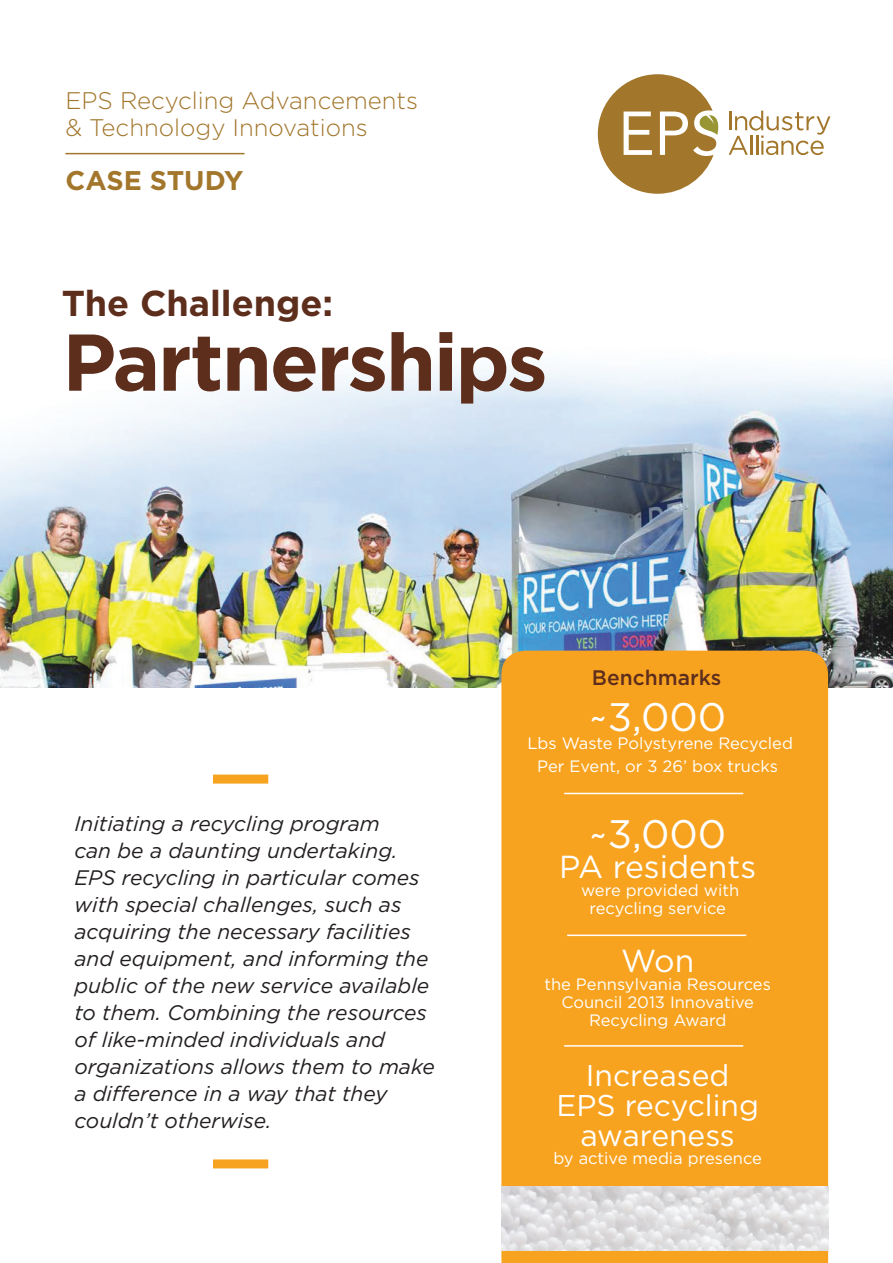
<style>
.page{position:relative;width:893px;height:1263px;background:#fff}
.page>*{position:absolute;margin:0;border:0;box-sizing:border-box;transform-origin:0 0}
.t1{font:700 80.25px "Gotham";letter-spacing:-.03em;color:#5e2e1d}
.t2{font:39.75px "Gotham";color:#fff}
.t3{font:700 36px "Gotham";color:#5e2e1d}
.t4{font:31.8px "Gotham";color:#fff}
.t5{font:30px/30px "Gotham";color:#fff;text-align:center}
.t6{font:700 27px "Gotham";color:#a2762b}
.t7{font:300 24px "Gotham";color:#a2762b}
.t8{font:italic 21px/27px "Gotham";color:#231f20}
.t9{font:500 21px "Gotham";color:#5e2e1d}
.t10{font:16.5px "Gotham";color:#fff}
</style>
<div class="page">
<svg style="left:729px;top:111px;width:101px;height:44px"></svg>
<svg style="left:598px;top:74px;width:121px;height:120px"></svg>
<hr style="left:65px;top:153px;width:180px;height:1px;background:#a2762b">
<img style="left:0;top:366px;width:893px;height:321px">
<div style="left:501px;top:651px;width:327px;height:612px;background:#f8a31f"></div>
<img style="left:501px;top:1186px;width:327px;height:64px">
<hr style="left:564px;top:793px;width:179px;height:1px;background:#fff">
<hr style="left:567px;top:934px;width:179px;height:2px;background:#fff">
<hr style="left:564px;top:1045px;width:179px;height:2px;background:#fff">
<div style="left:213px;top:774px;width:55px;height:9px;background:#f8a31f"></div>
<div style="left:213px;top:1159px;width:55px;height:9px;background:#f8a31f"></div>
<p class="t7" style="left:65px;top:85px;width:354px">EPS Recycling Advancements</p>
<p class="t7" style="left:65px;top:112px;width:304px">&amp; Technology Innovations</p>
<p class="t6" style="left:65px;top:162px;width:179px">CASE STUDY</p>
<p class="t3" style="left:62px;top:280px;width:273px">The Challenge:</p>
<p class="t1" style="left:62px;top:309px;width:487px">Partnerships</p>
<p class="t9" style="left:592px;top:663px;width:131px">Benchmarks</p>
<p class="t8" style="left:74px;top:810px;width:362px">Initiating a recycling program<br>can be a daunting undertaking.<br>EPS recycling in particular comes with special challenges, such as acquiring the necessary facilities and equipment, and informing the public of the new service available to them. Combining the resources of like-minded individuals and organizations allows them to make a difference in a way that they couldn’t otherwise.</p>
<p class="t2" style="left:589px;top:692px;width:139px">~3,000</p>
<p class="t10" style="left:527px;top:733px;width:267px">Lbs Waste Polystyrene Recycled</p>
<p class="t10" style="left:537px;top:755px;width:242px">Per Event, or 3 26’ box trucks</p>
<p class="t2" style="left:589px;top:808px;width:139px">~3,000</p>
<p class="t4" style="left:559px;top:846px;width:199px">PA residents</p>
<p class="t10" style="left:581px;top:879px;width:160px">were provided with</p>
<p class="t10" style="left:589px;top:897px;width:138px">recycling service</p>
<p class="t4" style="left:621px;top:941px;width:75px">Won</p>
<p class="t10" style="left:544px;top:974px;width:228px">the Pennsylvania Resources</p>
<p class="t10" style="left:561px;top:992px;width:194px">Council 2013 Innovative</p>
<p class="t10" style="left:589px;top:1010px;width:139px">Recycling Award</p>
<p class="t5" style="left:586px;top:1060px;width:145px">Increased</p>
<p class="t5" style="left:556px;top:1090px;width:204px">EPS recycling awareness</p>
<p class="t10" style="left:553px;top:1148px;width:210px">by active media presence</p>
</div>
